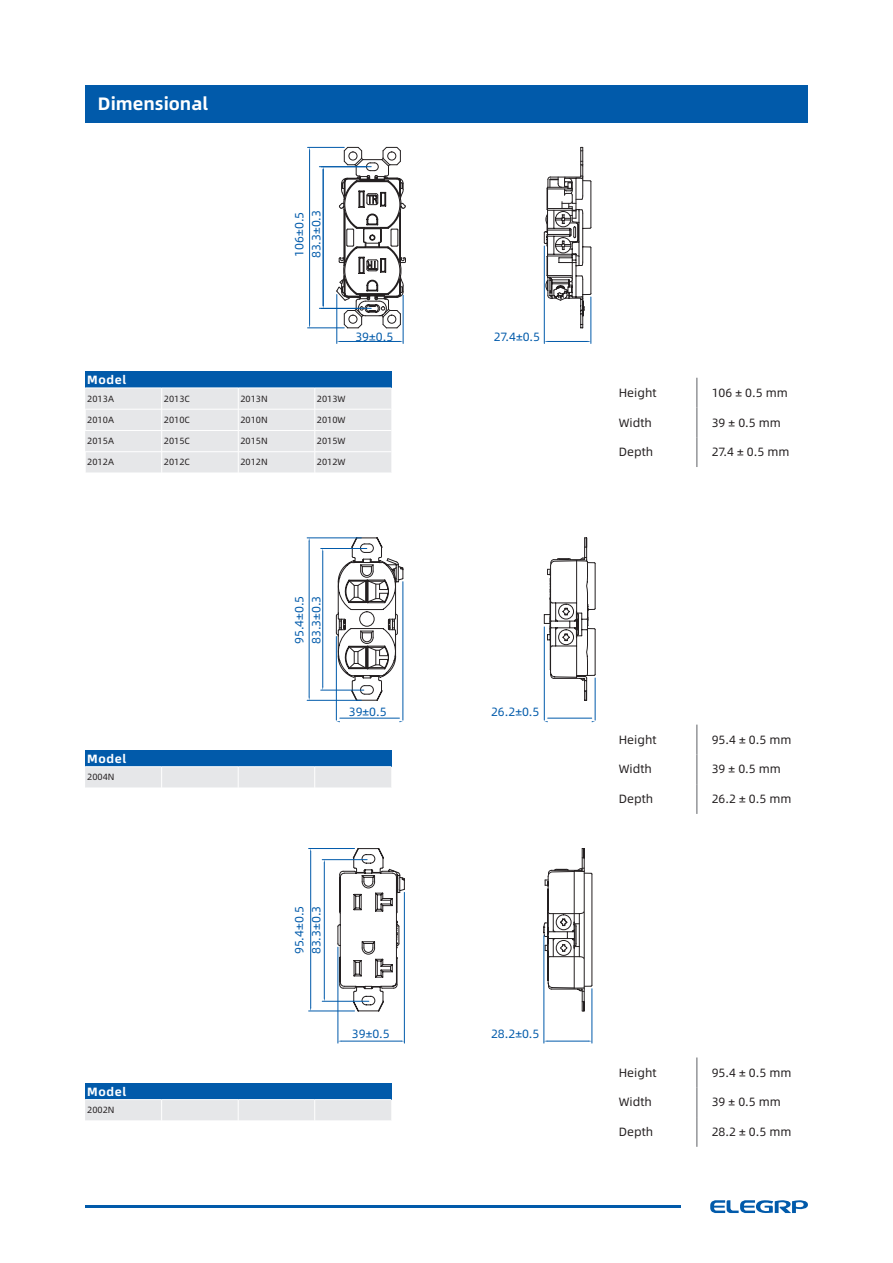
<style>
.page{position:relative;width:893px;height:1263px;background:#fff}
.page>*{position:absolute;margin:0;border:0;box-sizing:border-box;transform-origin:0 0}
.t1{font:700 18px "Alibaba Sans";color:#fff}
.t2{font:12px "Alibaba Sans";color:#231f20}
.t3{font:12px "Alibaba Sans";color:#015aaa}
.t4{font:700 12px "Alibaba Sans";letter-spacing:.05em;color:#fff}
.t5{font:9px "Alibaba Sans";color:#231f20}
</style>
<div class="page">
<svg style="left:710px;top:1200px;width:98px;height:13px"></svg>
<hr style="left:85px;top:1205px;width:596px;height:3px;background:#015aaa">
<div style="left:85px;top:85px;width:723px;height:38px;background:#015aaa"></div>
<div style="left:85px;top:372px;width:306px;height:16px;background:#015aaa"></div>
<div style="left:85px;top:388px;width:306px;height:85px;background:#e6e7e9"></div>
<div style="left:85px;top:750px;width:306px;height:17px;background:#015aaa"></div>
<hr style="left:85px;top:766px;width:77px;height:1px;background:#fff">
<hr style="left:162px;top:766px;width:76px;height:1px;background:#fff">
<hr style="left:238px;top:766px;width:77px;height:1px;background:#fff">
<hr style="left:315px;top:766px;width:76px;height:1px;background:#fff">
<div style="left:85px;top:767px;width:306px;height:21px;background:#e6e7e9"></div>
<div style="left:85px;top:1083px;width:306px;height:16px;background:#015aaa"></div>
<div style="left:85px;top:1099px;width:306px;height:21px;background:#e6e7e9"></div>
<hr style="left:696px;top:378px;width:2px;height:29px;background:#939598">
<hr style="left:696px;top:407px;width:2px;height:30px;background:#939598">
<hr style="left:696px;top:437px;width:2px;height:30px;background:#939598">
<hr style="left:696px;top:725px;width:2px;height:29px;background:#939598">
<hr style="left:696px;top:754px;width:2px;height:30px;background:#939598">
<hr style="left:696px;top:784px;width:2px;height:30px;background:#939598">
<hr style="left:696px;top:1057px;width:2px;height:30px;background:#939598">
<hr style="left:696px;top:1087px;width:2px;height:30px;background:#939598">
<hr style="left:696px;top:1117px;width:2px;height:30px;background:#939598">
<svg style="left:336px;top:146px;width:256px;height:183px"></svg>
<hr style="left:308px;top:147px;width:36px;height:1px;background:#015aaa">
<hr style="left:308px;top:328px;width:36px;height:1px;background:#015aaa">
<hr style="left:309px;top:151px;width:1px;height:173px;background:#015aaa">
<hr style="left:403px;top:295px;width:1px;height:48px;background:#015aaa">
<hr style="left:337px;top:294px;width:1px;height:49px;background:#015aaa">
<hr style="left:340px;top:341px;width:60px;height:1px;background:#015aaa">
<hr style="left:591px;top:297px;width:1px;height:46px;background:#015aaa">
<hr style="left:544px;top:246px;width:1px;height:97px;background:#015aaa">
<hr style="left:548px;top:341px;width:39px;height:1px;background:#015aaa">
<svg style="left:336px;top:537px;width:260px;height:164px"></svg>
<hr style="left:307px;top:538px;width:54px;height:1px;background:#015aaa">
<hr style="left:307px;top:700px;width:54px;height:1px;background:#015aaa">
<hr style="left:309px;top:541px;width:1px;height:156px;background:#015aaa">
<hr style="left:321px;top:690px;width:43px;height:1px;background:#015aaa">
<hr style="left:321px;top:548px;width:46px;height:1px;background:#015aaa">
<hr style="left:322px;top:552px;width:1px;height:135px;background:#015aaa">
<hr style="left:403px;top:582px;width:1px;height:138px;background:#015aaa">
<hr style="left:336px;top:636px;width:1px;height:84px;background:#015aaa">
<hr style="left:340px;top:718px;width:59px;height:1px;background:#015aaa">
<hr style="left:595px;top:678px;width:1px;height:42px;background:#015aaa">
<hr style="left:544px;top:627px;width:1px;height:93px;background:#015aaa">
<hr style="left:548px;top:718px;width:44px;height:1px;background:#015aaa">
<hr style="left:323px;top:169px;width:1px;height:137px;background:#015aaa">
<hr style="left:319px;top:166px;width:52px;height:1px;background:#015aaa">
<hr style="left:319px;top:308px;width:52px;height:1px;background:#015aaa">
<svg style="left:337px;top:848px;width:256px;height:164px"></svg>
<hr style="left:309px;top:848px;width:46px;height:1px;background:#015aaa">
<hr style="left:309px;top:1011px;width:46px;height:1px;background:#015aaa">
<hr style="left:310px;top:852px;width:1px;height:155px;background:#015aaa">
<hr style="left:322px;top:1001px;width:47px;height:1px;background:#015aaa">
<hr style="left:322px;top:859px;width:45px;height:1px;background:#015aaa">
<hr style="left:324px;top:863px;width:1px;height:135px;background:#015aaa">
<hr style="left:404px;top:892px;width:1px;height:151px;background:#015aaa">
<hr style="left:338px;top:947px;width:1px;height:96px;background:#015aaa">
<hr style="left:341px;top:1041px;width:60px;height:1px;background:#015aaa">
<hr style="left:592px;top:989px;width:1px;height:54px;background:#015aaa">
<hr style="left:544px;top:936px;width:1px;height:107px;background:#015aaa">
<hr style="left:547px;top:1041px;width:41px;height:1px;background:#015aaa">
<h1 class="t1" style="left:98px;top:90px;width:112px">Dimensional</h1>
<p class="t3" style="left:290px;top:257px;width:46px;rotate:-90deg">106±0.5</p>
<p class="t3" style="left:307px;top:258px;width:50px;rotate:-90deg">83.3±0.3</p>
<p class="t3" style="left:355px;top:327px;width:39px">39±0.5</p>
<p class="t4" style="left:87px;top:370px;width:40px">Model</p>
<p class="t5" style="left:87px;top:392px;width:28px">2013A</p>
<p class="t5" style="left:164px;top:392px;width:28px">2013C</p>
<p class="t5" style="left:240px;top:392px;width:29px">2013N</p>
<p class="t5" style="left:317px;top:392px;width:30px">2013W</p>
<p class="t5" style="left:87px;top:413px;width:28px">2010A</p>
<p class="t5" style="left:164px;top:413px;width:28px">2010C</p>
<p class="t5" style="left:240px;top:413px;width:29px">2010N</p>
<p class="t5" style="left:317px;top:413px;width:30px">2010W</p>
<p class="t5" style="left:87px;top:434px;width:28px">2015A</p>
<p class="t5" style="left:164px;top:434px;width:28px">2015C</p>
<p class="t5" style="left:240px;top:434px;width:29px">2015N</p>
<p class="t5" style="left:317px;top:434px;width:30px">2015W</p>
<p class="t5" style="left:87px;top:455px;width:28px">2012A</p>
<p class="t5" style="left:164px;top:455px;width:28px">2012C</p>
<p class="t5" style="left:240px;top:455px;width:29px">2012N</p>
<p class="t5" style="left:317px;top:455px;width:30px">2012W</p>
<p class="t3" style="left:290px;top:644px;width:50px;rotate:-90deg">95.4±0.5</p>
<p class="t3" style="left:307px;top:644px;width:50px;rotate:-90deg">83.3±0.3</p>
<p class="t4" style="left:87px;top:749px;width:40px">Model</p>
<p class="t5" style="left:87px;top:770px;width:29px">2004N</p>
<p class="t4" style="left:87px;top:1082px;width:40px">Model</p>
<p class="t5" style="left:87px;top:1103px;width:29px">2002N</p>
<p class="t3" style="left:349px;top:702px;width:39px">39±0.5</p>
<p class="t3" style="left:290px;top:954px;width:50px;rotate:-90deg">95.4±0.5</p>
<p class="t3" style="left:307px;top:954px;width:50px;rotate:-90deg">83.3±0.3</p>
<p class="t3" style="left:352px;top:1025px;width:39px">39±0.5</p>
<p class="t3" style="left:494px;top:327px;width:48px">27.4±0.5</p>
<p class="t2" style="left:619px;top:383px;width:39px">Height</p>
<p class="t2" style="left:712px;top:383px;width:78px">106 ± 0.5 mm</p>
<p class="t2" style="left:619px;top:413px;width:35px">Width</p>
<p class="t2" style="left:712px;top:413px;width:71px">39 ± 0.5 mm</p>
<p class="t2" style="left:619px;top:443px;width:36px">Depth</p>
<p class="t2" style="left:712px;top:443px;width:79px">27.4 ± 0.5 mm</p>
<p class="t3" style="left:491px;top:702px;width:50px">26.2±0.5</p>
<p class="t2" style="left:619px;top:730px;width:39px">Height</p>
<p class="t2" style="left:712px;top:730px;width:81px">95.4 ± 0.5 mm</p>
<p class="t2" style="left:619px;top:760px;width:35px">Width</p>
<p class="t2" style="left:712px;top:760px;width:71px">39 ± 0.5 mm</p>
<p class="t2" style="left:619px;top:790px;width:36px">Depth</p>
<p class="t2" style="left:712px;top:790px;width:81px">26.2 ± 0.5 mm</p>
<p class="t3" style="left:491px;top:1025px;width:50px">28.2±0.5</p>
<p class="t2" style="left:619px;top:1063px;width:39px">Height</p>
<p class="t2" style="left:712px;top:1063px;width:81px">95.4 ± 0.5 mm</p>
<p class="t2" style="left:619px;top:1093px;width:35px">Width</p>
<p class="t2" style="left:712px;top:1093px;width:71px">39 ± 0.5 mm</p>
<p class="t2" style="left:619px;top:1123px;width:36px">Depth</p>
<p class="t2" style="left:712px;top:1123px;width:81px">28.2 ± 0.5 mm</p>
</div>
